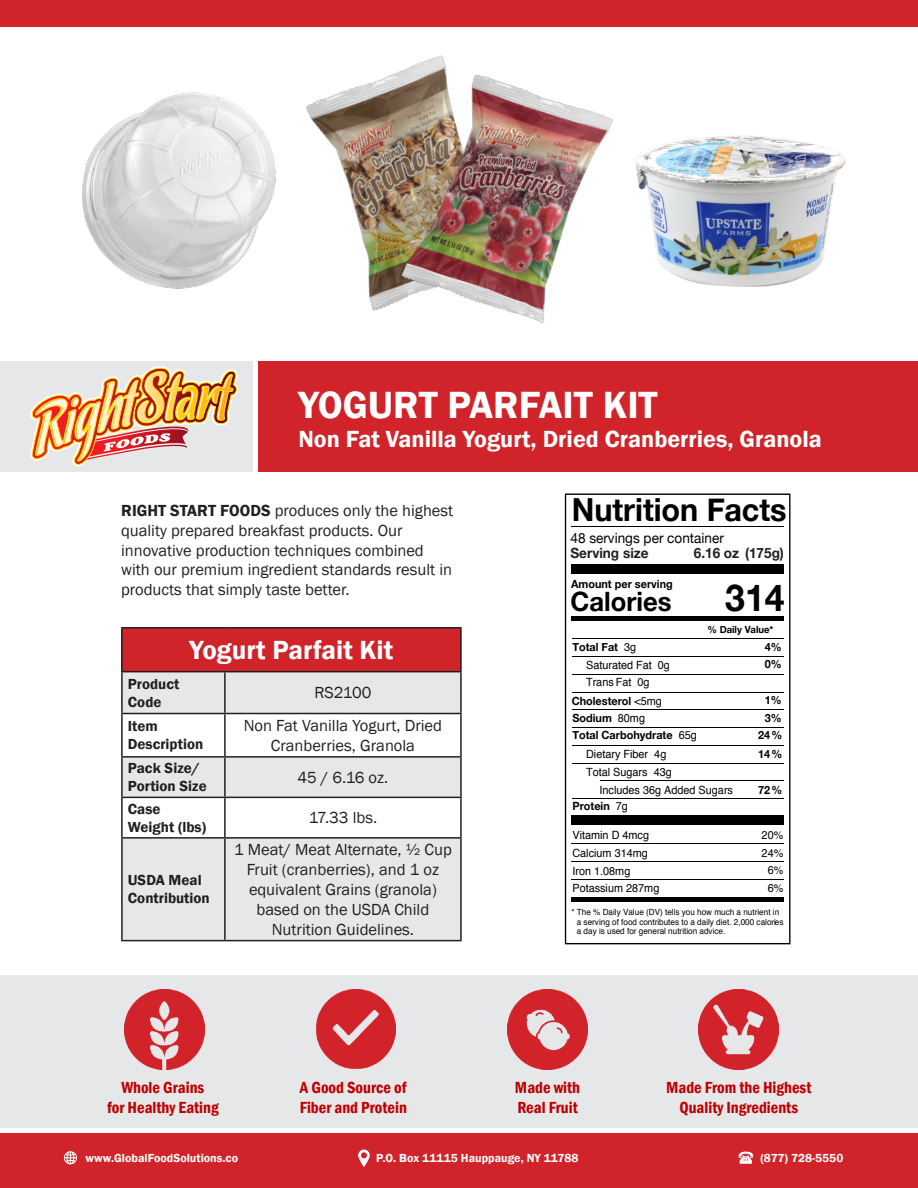
<style>
.page{position:relative;width:918px;height:1188px;background:#fff}
.page>*{position:absolute;margin:0;border:0;box-sizing:border-box;transform-origin:0 0}
.t1{font:600 39px "Franklin Gothic";color:#fff}
.t2{font:700 37.05px "Helvetica Neue";color:#000;scale:.96 1}
.t3{font:700 31.8px "Helvetica Neue";color:#000;scale:.96 1}
.t4{font:600 27px "Franklin Gothic";color:#fff}
.t5{font:700 26.7px "Helvetica Neue";color:#000;scale:.96 1}
.t6{font:600 24px "Franklin Gothic";color:#fff}
.t7{font:16.5px/19.8px "Franklin Gothic";color:#231f20;text-align:center}
.t8{font:600 condensed 16.5px/19.5px "Franklin Gothic";color:#bf0000;text-align:center}
.t9{font:600 15px/18px "Franklin Gothic";color:#231f20}
.t10{font:700 14.1px "Helvetica Neue";color:#241f21;scale:.96 1}
.t11{font:14.1px "Helvetica Neue";color:#000;scale:.96 1}
.t12{font:600 12px "Franklin Gothic";color:#fff}
.t13{font:11.25px/17.7px "Helvetica";color:#000;scale:.96 1}
.t14{font:700 11.25px/17.4px "Helvetica Neue";color:#000;text-align:center;scale:.96 1}
.t15{font:700 9.9px "Helvetica Neue";color:#000;scale:.96 1}
.t16{font:8.55px/9.9px "Helvetica";color:#030303;scale:.96 1}
.s1{font-weight:600}
.s2{font-family:"Helvetica";font-weight:400}
.s3{font-weight:400}
</style>
<div class="page">
<div style="left:0;top:1134px;width:918px;height:54px;background:#d1232a"></div>
<svg style="left:64px;top:1151px;width:13px;height:13px"></svg>
<svg style="left:358px;top:1150px;width:12px;height:17px"></svg>
<svg style="left:739px;top:1152px;width:14px;height:12px"></svg>
<div style="left:0;top:0;width:918px;height:27px;background:#d1232a"></div>
<div style="left:122px;top:628px;width:339px;height:44px;background:#d1232a"></div>
<svg style="left:123px;top:672px;width:337px;height:268px;fill:#e6e7e9"></svg>
<hr style="left:121px;top:627px;width:104px;height:2px;background:#231f20">
<hr style="left:121px;top:629px;width:2px;height:42px;background:#231f20">
<hr style="left:225px;top:627px;width:237px;height:2px;background:#231f20">
<hr style="left:460px;top:629px;width:2px;height:42px;background:#231f20">
<hr style="left:121px;top:671px;width:104px;height:1px;background:#231f20">
<hr style="left:121px;top:672px;width:2px;height:41px;background:#231f20">
<hr style="left:225px;top:671px;width:237px;height:1px;background:#231f20">
<hr style="left:224px;top:672px;width:2px;height:41px;background:#231f20">
<hr style="left:460px;top:672px;width:2px;height:41px;background:#231f20">
<hr style="left:121px;top:713px;width:104px;height:1px;background:#231f20">
<hr style="left:121px;top:714px;width:2px;height:42px;background:#231f20">
<hr style="left:225px;top:713px;width:237px;height:1px;background:#231f20">
<hr style="left:224px;top:714px;width:2px;height:42px;background:#231f20">
<hr style="left:460px;top:714px;width:2px;height:42px;background:#231f20">
<hr style="left:121px;top:756px;width:104px;height:2px;background:#231f20">
<hr style="left:121px;top:758px;width:2px;height:39px;background:#231f20">
<hr style="left:225px;top:756px;width:237px;height:2px;background:#231f20">
<hr style="left:224px;top:758px;width:2px;height:39px;background:#231f20">
<hr style="left:460px;top:758px;width:2px;height:39px;background:#231f20">
<hr style="left:121px;top:797px;width:104px;height:1px;background:#231f20">
<hr style="left:121px;top:798px;width:2px;height:39px;background:#231f20">
<hr style="left:225px;top:797px;width:237px;height:1px;background:#231f20">
<hr style="left:224px;top:798px;width:2px;height:39px;background:#231f20">
<hr style="left:460px;top:798px;width:2px;height:39px;background:#231f20">
<hr style="left:121px;top:837px;width:104px;height:2px;background:#231f20">
<hr style="left:121px;top:839px;width:2px;height:101px;background:#231f20">
<hr style="left:225px;top:837px;width:237px;height:2px;background:#231f20">
<hr style="left:224px;top:839px;width:2px;height:101px;background:#231f20">
<hr style="left:460px;top:839px;width:2px;height:101px;background:#231f20">
<hr style="left:121px;top:940px;width:104px;height:1px;background:#231f20">
<hr style="left:225px;top:940px;width:237px;height:1px;background:#231f20">
<div style="left:259px;top:361px;width:659px;height:111px;background:#d1232a"></div>
<div style="left:0;top:361px;width:253px;height:111px;background:#e6e7e9"></div>
<img style="left:658px;top:135px;width:188px;height:152px">
<img style="left:82px;top:92px;width:174px;height:197px">
<img style="left:256px;top:86px;width:101px;height:145px">
<img style="left:357px;top:55px;width:301px;height:269px">
<svg style="left:30px;top:366px;width:208px;height:101px"></svg>
<svg style="left:565px;top:494px;width:225px;height:450px"></svg>
<hr style="left:572px;top:656px;width:212px;height:1px;background:#000">
<hr style="left:572px;top:639px;width:212px;height:1px;background:#000">
<hr style="left:572px;top:745px;width:212px;height:1px;background:#000">
<hr style="left:572px;top:763px;width:212px;height:1px;background:#000">
<hr style="left:572px;top:674px;width:212px;height:1px;background:#000">
<hr style="left:601px;top:781px;width:183px;height:1px;background:#000">
<hr style="left:572px;top:798px;width:212px;height:1px;background:#000">
<hr style="left:572px;top:692px;width:211px;height:1px;background:#000">
<hr style="left:572px;top:727px;width:211px;height:1px;background:#000">
<hr style="left:572px;top:710px;width:212px;height:1px;background:#000">
<hr style="left:571px;top:844px;width:213px;height:1px;background:#000">
<hr style="left:571px;top:879px;width:213px;height:1px;background:#000">
<hr style="left:571px;top:862px;width:213px;height:1px;background:#000">
<div style="left:571px;top:815px;width:213px;height:10px;background:#000"></div>
<hr style="left:571px;top:897px;width:213px;height:4px;background:#000">
<div style="left:0;top:975px;width:918px;height:153px;background:#e6e7e9"></div>
<img style="left:124px;top:990px;width:80px;height:80px">
<img style="left:507px;top:990px;width:80px;height:80px">
<img style="left:316px;top:990px;width:80px;height:79px">
<img style="left:699px;top:990px;width:80px;height:80px">
<p class="t1" style="left:298px;top:381px;width:361px">YOGURT PARFAIT KIT</p>
<p class="t6" style="left:298px;top:424px;width:525px">Non Fat Vanilla Yogurt, Dried Cranberries, Granola</p>
<p class="t7" style="left:121px;top:501px;width:334px;text-align:left"><span class="s1">RIGHT START FOODS</span> produces only the highest quality prepared breakfast products. Our innovative production techniques combined with our premium ingredient standards result in products that simply taste better.</p>
<p class="t4" style="left:190px;top:634px;width:205px">Yogurt Parfait Kit</p>
<p class="t9" style="left:128px;top:675px;width:53px">Product<br>Code</p>
<p class="t7" style="left:314px;top:683px;width:59px">RS2100</p>
<p class="t9" style="left:128px;top:718px;width:77px">Item<br>Description</p>
<p class="t7" style="left:244px;top:716px;width:200px">Non Fat Vanilla Yogurt, Dried<br>Cranberries, Granola</p>
<p class="t9" style="left:128px;top:760px;width:80px">Pack Size/<br>Portion Size</p>
<p class="t7" style="left:298px;top:768px;width:92px">45 / 6.16 oz.</p>
<p class="t9" style="left:128px;top:800px;width:80px">Case<br>Weight (lbs)</p>
<p class="t7" style="left:309px;top:808px;width:70px">17.33 lbs.</p>
<p class="t9" style="left:128px;top:872px;width:83px">USDA Meal<br>Contribution</p>
<p class="t7" style="left:234px;top:840px;width:219px">1 Meat/ Meat Alternate, ½ Cup<br>Fruit (cranberries), and 1 oz</p>
<p class="t7" style="left:249px;top:880px;width:189px">equivalent Grains (granola) based on the USDA Child<br>Nutrition Guidelines.</p>
<h3 class="t3" style="left:572px;top:490px;width:225px">Nutrition Facts</h3>
<p class="t10" style="left:694px;top:544px;width:95px">6.16 oz (175g)</p>
<p class="t11" style="left:570px;top:529px;width:161px">48 servings per container</p>
<p class="t10" style="left:570px;top:544px;width:83px">Serving size</p>
<p class="t14" style="left:571px;top:575px;width:107px">Amount per serving</p>
<h3 class="t5" style="left:570px;top:584px;width:107px">Calories</h3>
<h2 class="t2" style="left:725px;top:575px;width:63px">314</h2>
<p class="t15" style="left:708px;top:624px;width:70px">% Daily Value*</p>
<p class="t14" style="left:572px;top:638px;width:68px">Total Fat <span class="s2">3g</span></p>
<p class="t13" style="left:586px;top:656px;width:89px">Saturated Fat 0g<br>Trans Fat 0g</p>
<p class="t14" style="left:572px;top:692px;width:132px;text-align:left">Cholesterol <span class="s2">&lt;5mg<br></span>Sodium <span class="s3">80</span><span class="s2">mg<br></span>Total Carbohydrate <span class="s2">65g</span></p>
<p class="t13" style="left:586px;top:745px;width:85px">Dietary Fiber 4g</p>
<p class="t13" style="left:586px;top:763px;width:91px">Total Sugars 43g</p>
<p class="t13" style="left:600px;top:781px;width:141px">Includes 36g Added Sugars</p>
<p class="t14" style="left:572px;top:797px;width:59px">Protein <span class="s2">7g</span></p>
<p class="t13" style="left:572px;top:826px;width:92px">Vitamin D 4mcg<br>Calcium 314mg<br>Iron 1.08mg<br>Potassium 287mg</p>
<p class="t14" style="left:765px;top:638px;width:19px">4%</p>
<p class="t14" style="left:765px;top:655px;width:19px">0%</p>
<p class="t14" style="left:758px;top:691px;width:27px">1%<br>3%<br>24%</p>
<p class="t14" style="left:758px;top:745px;width:27px">14%</p>
<p class="t14" style="left:758px;top:781px;width:27px">72%</p>
<p class="t13" style="left:762px;top:826px;width:24px">20%</p>
<p class="t13" style="left:768px;top:861px;width:18px">6%<br>6%</p>
<p class="t13" style="left:762px;top:843px;width:24px">24%</p>
<p class="t16" style="left:577px;top:906px;width:217px;text-indent:-5px">* The % Daily Value (DV) tells you how much a nutrient in a serving of food contributes to a daily diet. 2,000 calories a day is used for general nutrition advice.</p>
<p class="t8" style="left:300px;top:1078px;width:108px">A Good Source of</p>
<p class="t8" style="left:300px;top:1097px;width:109px">Fiber and Protein</p>
<p class="t8" style="left:107px;top:1078px;width:113px">Whole Grains<br>for Healthy Eating</p>
<p class="t8" style="left:666px;top:1078px;width:147px">Made From the Highest<br>Quality Ingredients</p>
<p class="t8" style="left:515px;top:1078px;width:67px">Made with</p>
<p class="t8" style="left:517px;top:1097px;width:62px">Real Fruit</p>
<p class="t12" style="left:85px;top:1150px;width:154px">www.GlobalFoodSolutions.co</p>
<p class="t12" style="left:376px;top:1150px;width:204px">P.O. Box 11115 Hauppauge, NY 11788</p>
<p class="t12" style="left:760px;top:1150px;width:84px">(877) 728-5550</p>
</div>
